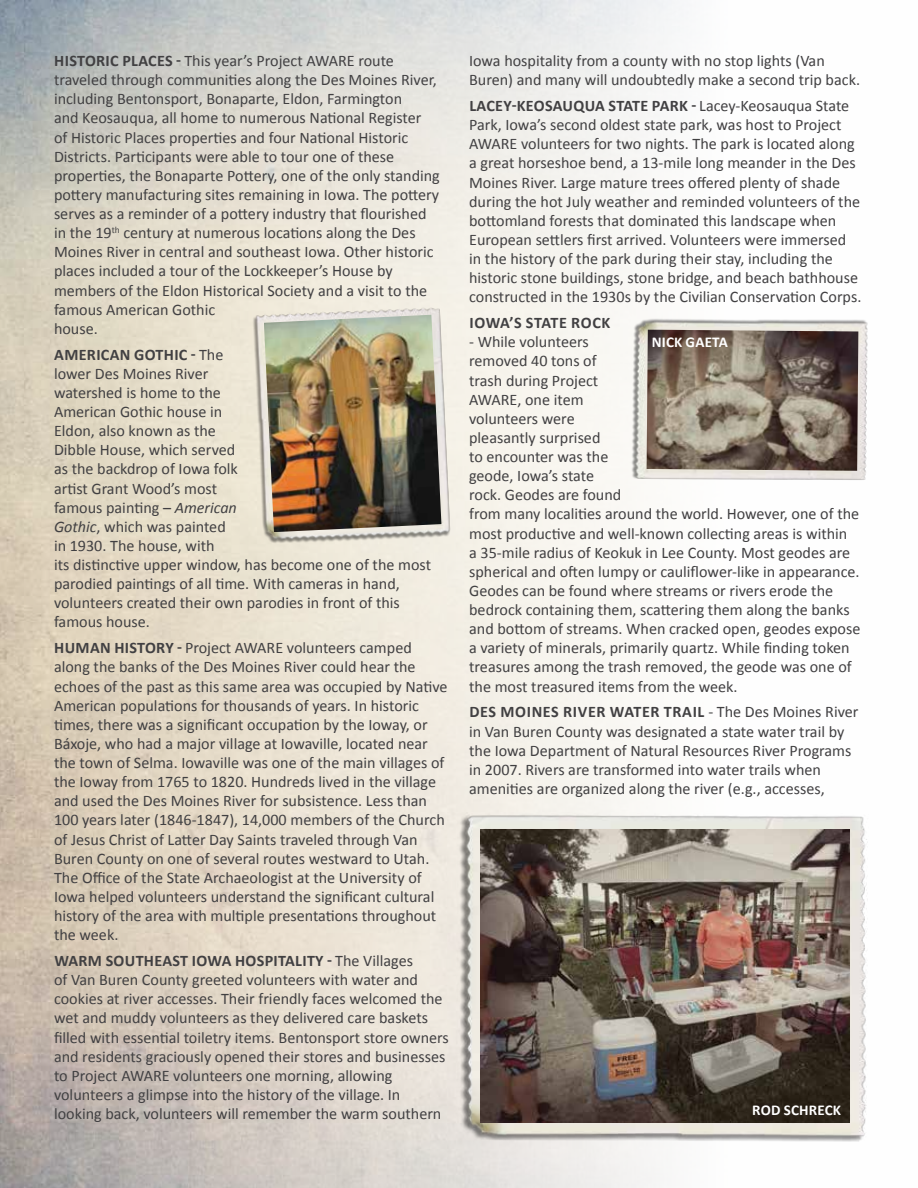
<style>
.page{position:relative;width:918px;height:1188px;background:#fff}
.page>*{position:absolute;margin:0;border:0;box-sizing:border-box;transform-origin:0 0}
.t1{font:16.2px/19px "Calibri";color:#414042}
.t2{font:700 16.2px "Calibri";letter-spacing:.03em;color:#414042}
.t3{font:700 15px "Calibri";letter-spacing:.015em;color:#fff}
.s1{font-weight:700}
.s2{font-style:italic}
</style>
<div class="page">
<img style="left:252px;top:305px;width:199px;height:242px">
<img style="left:264px;top:315px;width:177px;height:217px">
<img style="left:456px;top:812px;width:412px;height:330px">
<img style="left:481px;top:829px;width:368px;height:293px">
<img style="left:629px;top:318px;width:239px;height:162px">
<img style="left:647px;top:330px;width:211px;height:141px">
<p class="t1" style="left:54px;top:51px;width:387px"><span class="s1">HISTORIC PLACES -</span> This year’s Project AWARE route traveled through communities along the Des Moines River, including Bentonsport, Bonaparte, Eldon, Farmington<br>and Keosauqua, all home to numerous National Register<br>of Historic Places properties and four National Historic Districts. Participants were able to tour one of these properties, the Bonaparte Pottery, one of the only standing pottery manufacturing sites remaining in Iowa. The pottery serves as a reminder of a pottery industry that flourished in the 19<sup>th</sup> century at numerous locations along the Des Moines River in central and southeast Iowa. Other historic places included a tour of the Lockkeeper’s House by members of the Eldon Historical Society and a visit to the famous American Gothic<br>house.</p>
<p class="t1" style="left:54px;top:345px;width:379px"><span class="s1">AMERICAN GOTHIC -</span> The<br>lower Des Moines River<br>watershed is home to the<br>American Gothic house in<br>Eldon, also known as the<br>Dibble House, which served<br>as the backdrop of Iowa folk<br>artist Grant Wood’s most<br>famous painting – <span class="s2">American<br>Gothic</span>, which was painted<br>in 1930. The house, with<br>its distinctive upper window, has become one of the most parodied paintings of all time. With cameras in hand, volunteers created their own parodies in front of this famous house.</p>
<p class="t1" style="left:54px;top:638px;width:395px"><span class="s1">HUMAN HISTORY -</span> Project AWARE volunteers camped along the banks of the Des Moines River could hear the echoes of the past as this same area was occupied by Native American populations for thousands of years. In historic times, there was a significant occupation by the Ioway, or Báxoje, who had a major village at Iowaville, located near the town of Selma. Iowaville was one of the main villages of the Ioway from 1765 to 1820. Hundreds lived in the village and used the Des Moines River for subsistence. Less than 100 years later (1846-1847), 14,000 members of the Church of Jesus Christ of Latter Day Saints traveled through Van Buren County on one of several routes westward to Utah.<br>The Office of the State Archaeologist at the University of Iowa helped volunteers understand the significant cultural history of the area with multiple presentations throughout the week.</p>
<p class="t1" style="left:54px;top:951px;width:396px"><span class="s1">WARM SOUTHEAST IOWA HOSPITALITY -</span> The Villages<br>of Van Buren County greeted volunteers with water and cookies at river accesses. Their friendly faces welcomed the wet and muddy volunteers as they delivered care baskets filled with essential toiletry items. Bentonsport store owners and residents graciously opened their stores and businesses to Project AWARE volunteers one morning, allowing volunteers a glimpse into the history of the village. In looking back, volunteers will remember the warm southern</p>
<p class="t1" style="left:469px;top:51px;width:392px">Iowa hospitality from a county with no stop lights (Van<br>Buren) and many will undoubtedly make a second trip back.</p>
<p class="t1" style="left:469px;top:96px;width:394px"><span class="s1">LACEY-KEOSAUQUA STATE PARK -</span> Lacey-Keosauqua State Park, Iowa’s second oldest state park, was host to Project AWARE volunteers for two nights. The park is located along a great horseshoe bend, a 13-mile long meander in the Des Moines River. Large mature trees offered plenty of shade during the hot July weather and reminded volunteers of the bottomland forests that dominated this landscape when European settlers first arrived. Volunteers were immersed in the history of the park during their stay, including the historic stone buildings, stone bridge, and beach bathhouse constructed in the 1930s by the Civilian Conservation Corps.</p>
<p class="t2" style="left:469px;top:312px;width:142px">IOWA’S STATE ROCK</p>
<p class="t1" style="left:469px;top:332px;width:393px">- While volunteers<br>removed 40 tons of<br>trash during Project<br>AWARE, one item<br>volunteers were<br>pleasantly surprised<br>to encounter was the<br>geode, Iowa’s state<br>rock. Geodes are found<br>from many localities around the world. However, one of the most productive and well-known collecting areas is within<br>a 35-mile radius of Keokuk in Lee County. Most geodes are spherical and often lumpy or cauliflower-like in appearance.<br>Geodes can be found where streams or rivers erode the bedrock containing them, scattering them along the banks and bottom of streams. When cracked open, geodes expose a variety of minerals, primarily quartz. While finding token treasures among the trash removed, the geode was one of the most treasured items from the week.</p>
<p class="t1" style="left:469px;top:703px;width:391px"><span class="s1">DES MOINES RIVER WATER TRAIL</span> - The Des Moines River in Van Buren County was designated a state water trail by the Iowa Department of Natural Resources River Programs in 2007. Rivers are transformed into water trails when amenities are organized along the river (e.g., accesses,</p>
<p class="t3" style="left:652px;top:332px;width:78px">NICK GAETA</p>
<p class="t3" style="left:752px;top:1101px;width:90px">ROD SCHRECK</p>
</div>
